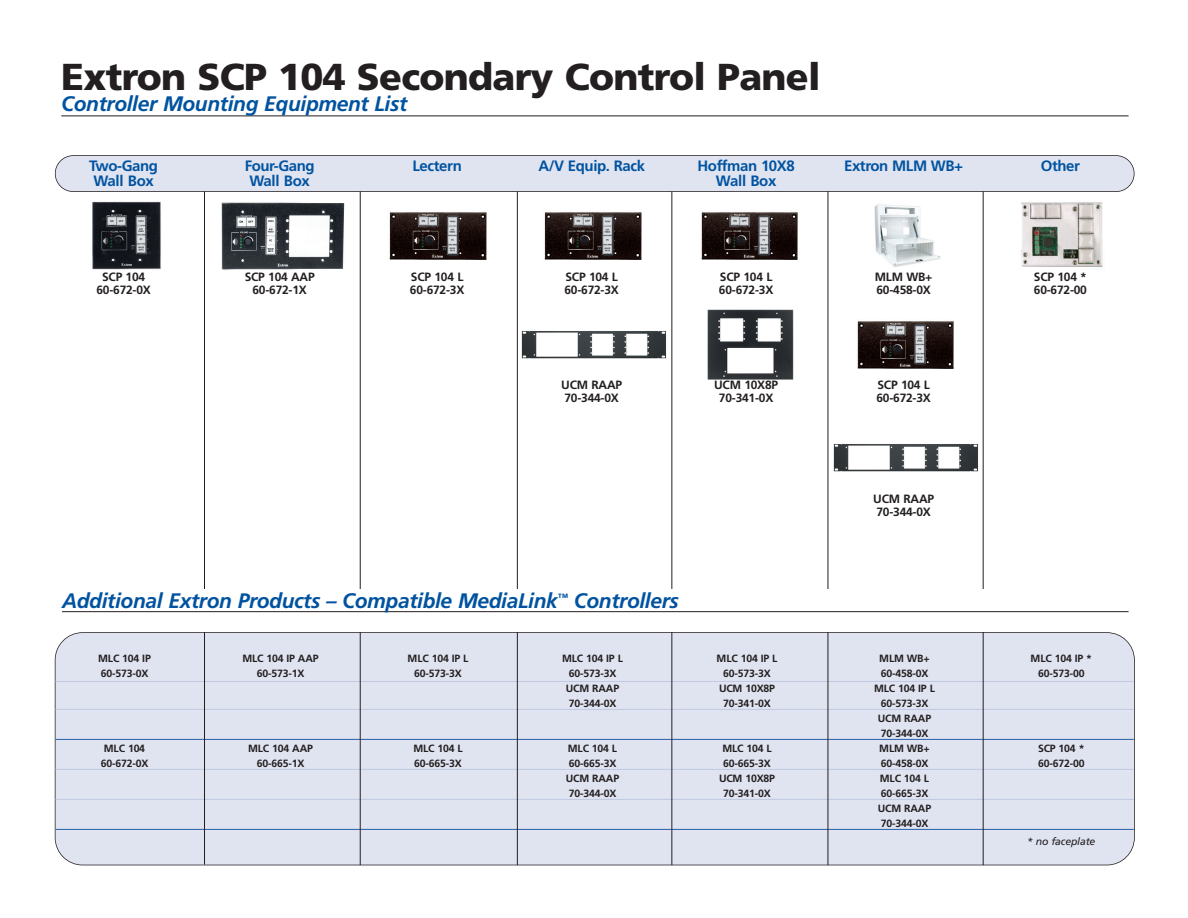
<style>
.page{position:relative;width:1188px;height:918px;background:#fff}
.page>*{position:absolute;margin:0;border:0;box-sizing:border-box;transform-origin:0 0}
.t1{font:900 37.5px "Frutiger";letter-spacing:-.02em;color:#231f20}
.t2{font:italic 700 21px "Frutiger";letter-spacing:-.015em;color:#0153a0}
.t3{font:700 15px "Frutiger";letter-spacing:-.03em;color:#0153a0}
.t4{font:700 12px/13.5px "Frutiger";letter-spacing:-.015em;color:#231f20}
.t5{font:700 10.5px/15px "Frutiger";letter-spacing:-.015em;color:#231f20}
.t6{font:italic 10.5px "Frutiger";letter-spacing:-.015em;color:#231f20}
</style>
<div class="page">
<div style="left:55px;top:633px;width:1079px;height:232px;background:#e0e4f1;border-radius:27px"></div>
<div style="left:55px;top:632px;width:1080px;height:233px;border:2px solid #231f20;border-radius:28px"></div>
<hr style="left:56px;top:681px;width:1078px;height:1px;background:#c0c8e3">
<hr style="left:56px;top:709px;width:1078px;height:1px;background:#c0c8e3">
<hr style="left:56px;top:739px;width:1078px;height:1px;background:#275fa8">
<hr style="left:56px;top:769px;width:1078px;height:1px;background:#c0c8e3">
<hr style="left:56px;top:799px;width:1078px;height:1px;background:#c0c8e3">
<hr style="left:56px;top:829px;width:1078px;height:1px;background:#275fa8">
<hr style="left:204px;top:191px;width:1px;height:674px;background:#231f20">
<hr style="left:360px;top:191px;width:1px;height:674px;background:#231f20">
<hr style="left:517px;top:191px;width:1px;height:674px;background:#231f20">
<hr style="left:671px;top:191px;width:1px;height:674px;background:#231f20">
<hr style="left:828px;top:191px;width:1px;height:674px;background:#231f20">
<hr style="left:983px;top:191px;width:1px;height:674px;background:#231f20">
<div style="left:55px;top:156px;width:1079px;height:36px;background:#e0e4f1;border-radius:18px"></div>
<div style="left:55px;top:155px;width:1080px;height:37px;border:2px solid #231f20;border-radius:18px"></div>
<hr style="left:61px;top:116px;width:1068px;height:1px;background:#231f20">
<div style="left:57px;top:589px;width:1077px;height:43px;background:#fff"></div>
<hr style="left:62px;top:611px;width:1067px;height:1px;background:#231f20">
<img style="left:874px;top:204px;width:67px;height:63px">
<img style="left:701px;top:212px;width:97px;height:48px">
<img style="left:1021px;top:202px;width:82px;height:65px">
<img style="left:389px;top:212px;width:98px;height:48px">
<img style="left:221px;top:202px;width:124px;height:68px">
<img style="left:544px;top:212px;width:98px;height:48px">
<img style="left:92px;top:201px;width:69px;height:69px">
<img style="left:857px;top:321px;width:97px;height:48px">
<img style="left:834px;top:444px;width:145px;height:28px">
<img style="left:707px;top:310px;width:86px;height:69px">
<img style="left:521px;top:331px;width:146px;height:27px">
<h1 class="t1" style="left:61px;top:62px;width:761px">Extron SCP 104 Secondary Control Panel</h1>
<h2 class="t2" style="left:61px;top:95px;width:347px">Controller Mounting Equipment List</h2>
<h3 class="t3" style="left:89px;top:160px;width:70px">Two-Gang</h3>
<h3 class="t3" style="left:245px;top:160px;width:71px">Four-Gang</h3>
<h3 class="t3" style="left:412px;top:160px;width:51px">Lectern</h3>
<h3 class="t3" style="left:538px;top:160px;width:108px">A/V Equip. Rack</h3>
<h3 class="t3" style="left:698px;top:160px;width:99px">Hoffman 10X8</h3>
<h3 class="t3" style="left:844px;top:160px;width:121px">Extron MLM WB+</h3>
<h3 class="t3" style="left:1041px;top:160px;width:41px">Other</h3>
<h3 class="t3" style="left:93px;top:175px;width:62px">Wall Box</h3>
<h3 class="t3" style="left:249px;top:175px;width:62px">Wall Box</h3>
<h3 class="t3" style="left:716px;top:175px;width:62px">Wall Box</h3>
<p class="t4" style="left:102px;top:271px;width:45px">SCP 104</p>
<p class="t4" style="left:245px;top:271px;width:72px">SCP 104 AAP</p>
<p class="t4" style="left:411px;top:271px;width:54px">SCP 104 L</p>
<p class="t4" style="left:565px;top:271px;width:54px">SCP 104 L</p>
<p class="t4" style="left:720px;top:271px;width:54px">SCP 104 L</p>
<p class="t4" style="left:875px;top:271px;width:59px">MLM WB+</p>
<p class="t4" style="left:1034px;top:271px;width:55px">SCP 104 *</p>
<p class="t4" style="left:96px;top:284px;width:56px">60-672-0X</p>
<p class="t4" style="left:252px;top:284px;width:56px">60-672-1X</p>
<p class="t4" style="left:410px;top:284px;width:56px">60-672-3X</p>
<p class="t4" style="left:564px;top:284px;width:56px">60-672-3X</p>
<p class="t4" style="left:719px;top:284px;width:56px">60-672-3X</p>
<p class="t4" style="left:876px;top:284px;width:56px">60-458-0X</p>
<p class="t4" style="left:1034px;top:284px;width:55px">60-672-00</p>
<p class="t4" style="left:561px;top:379px;width:62px">UCM RAAP</p>
<p class="t4" style="left:714px;top:379px;width:66px">UCM 10X8P</p>
<p class="t4" style="left:877px;top:379px;width:54px">SCP 104 L</p>
<p class="t4" style="left:564px;top:392px;width:56px">70-344-0X</p>
<p class="t4" style="left:719px;top:392px;width:56px">70-341-0X</p>
<p class="t4" style="left:876px;top:392px;width:56px">60-672-3X</p>
<h2 class="t2" style="left:62px;top:593px;width:618px">Additional Extron Products – Compatible MediaLink<sup>™</sup> Controllers</h2>
<p class="t4" style="left:873px;top:493px;width:62px">UCM RAAP<br>70-344-0X</p>
<p class="t5" style="left:98px;top:651px;width:54px">MLC 104 IP</p>
<p class="t5" style="left:242px;top:651px;width:78px">MLC 104 IP AAP</p>
<p class="t5" style="left:408px;top:651px;width:62px">MLC 104 IP L</p>
<p class="t5" style="left:562px;top:651px;width:62px">MLC 104 IP L</p>
<p class="t5" style="left:717px;top:651px;width:62px">MLC 104 IP L</p>
<p class="t5" style="left:879px;top:651px;width:52px">MLM WB+</p>
<p class="t5" style="left:1031px;top:651px;width:63px">MLC 104 IP *</p>
<p class="t5" style="left:101px;top:666px;width:49px">60-573-0X</p>
<p class="t5" style="left:257px;top:666px;width:49px">60-573-1X</p>
<p class="t5" style="left:414px;top:666px;width:49px">60-573-3X</p>
<p class="t5" style="left:569px;top:666px;width:49px">60-573-3X</p>
<p class="t5" style="left:723px;top:666px;width:49px">60-573-3X</p>
<p class="t5" style="left:881px;top:666px;width:49px">60-458-0X</p>
<p class="t5" style="left:1038px;top:666px;width:48px">60-573-00</p>
<p class="t5" style="left:566px;top:681px;width:55px">UCM RAAP</p>
<p class="t5" style="left:719px;top:681px;width:58px">UCM 10X8P</p>
<p class="t5" style="left:874px;top:681px;width:62px">MLC 104 IP L</p>
<p class="t5" style="left:569px;top:696px;width:49px">70-344-0X</p>
<p class="t5" style="left:723px;top:696px;width:49px">70-341-0X</p>
<p class="t5" style="left:878px;top:696px;width:55px">60-573-3X<br>UCM RAAP<br>70-344-0X</p>
<p class="t5" style="left:104px;top:741px;width:43px">MLC 104</p>
<p class="t5" style="left:248px;top:741px;width:66px">MLC 104 AAP</p>
<p class="t5" style="left:413px;top:741px;width:51px">MLC 104 L</p>
<p class="t5" style="left:568px;top:741px;width:51px">MLC 104 L</p>
<p class="t5" style="left:722px;top:741px;width:51px">MLC 104 L</p>
<p class="t5" style="left:879px;top:741px;width:52px">MLM WB+</p>
<p class="t5" style="left:1038px;top:741px;width:48px">SCP 104 *</p>
<p class="t5" style="left:101px;top:756px;width:49px">60-672-0X</p>
<p class="t5" style="left:257px;top:756px;width:49px">60-665-1X</p>
<p class="t5" style="left:414px;top:756px;width:49px">60-665-3X</p>
<p class="t5" style="left:569px;top:756px;width:49px">60-665-3X</p>
<p class="t5" style="left:723px;top:756px;width:49px">60-665-3X</p>
<p class="t5" style="left:881px;top:756px;width:49px">60-458-0X</p>
<p class="t5" style="left:1038px;top:756px;width:48px">60-672-00</p>
<p class="t5" style="left:566px;top:771px;width:55px">UCM RAAP</p>
<p class="t5" style="left:719px;top:771px;width:58px">UCM 10X8P</p>
<p class="t5" style="left:880px;top:771px;width:51px">MLC 104 L</p>
<p class="t5" style="left:569px;top:786px;width:49px">70-344-0X</p>
<p class="t5" style="left:723px;top:786px;width:49px">70-341-0X</p>
<p class="t5" style="left:878px;top:786px;width:55px">60-665-3X<br>UCM RAAP<br>70-344-0X</p>
<p class="t6" style="left:1027px;top:837px;width:70px">* no faceplate</p>
</div>
